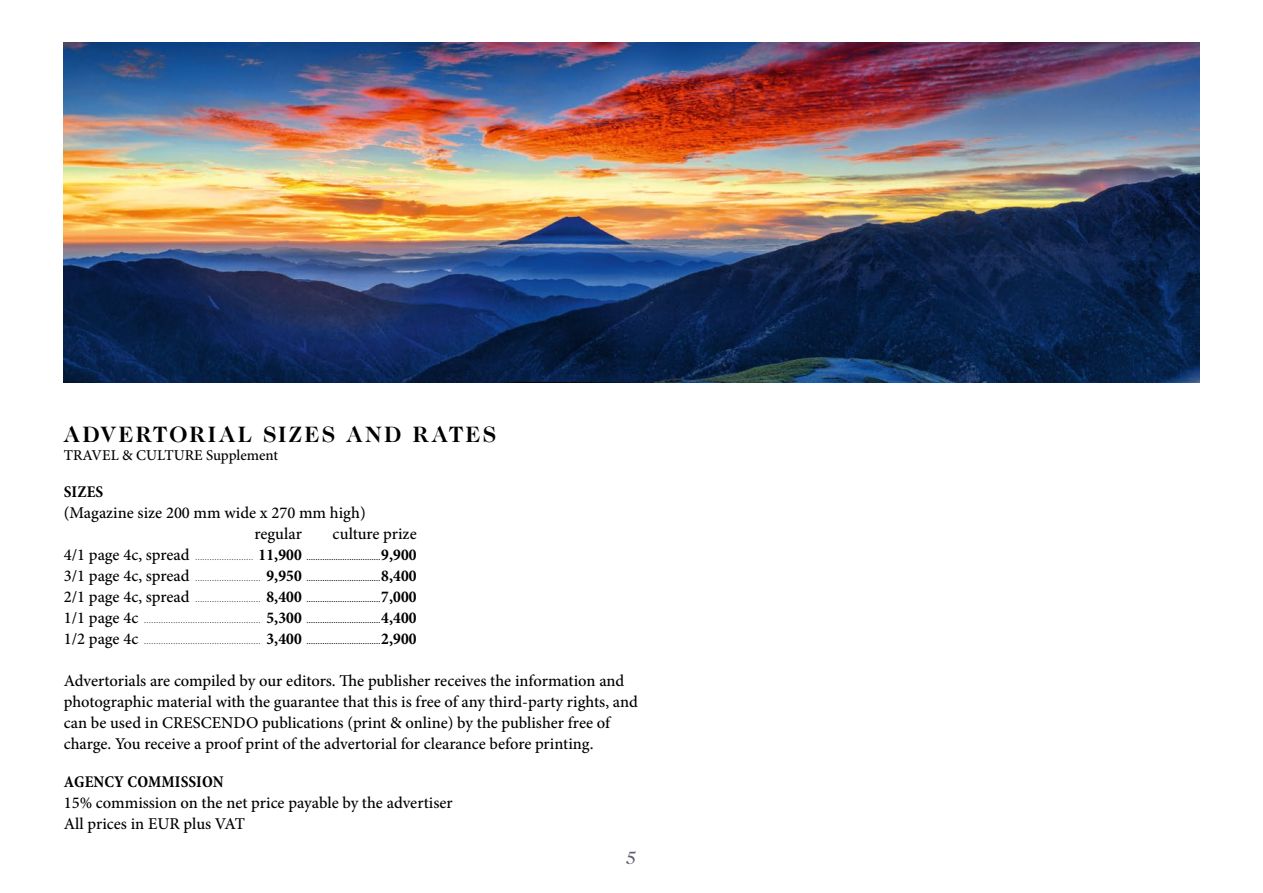
<style>
.page{position:relative;width:1263px;height:893px;background:#fff}
.page>*{position:absolute;margin:0;border:0;box-sizing:border-box;transform-origin:0 0}
.t1{font:700 22.5px "Caslon 224 Std";letter-spacing:.105em;color:#000}
.t2{font:italic 18px "Caslon 224 Std";color:#5c606b}
.t3{font:500 16.5px/21px "Minion Pro";color:#000}
.t4{font:700 condensed 16.5px "Minion Pro";letter-spacing:.01em;color:#000}
.t5{font:500 15px "Minion Pro";color:#000}
.t6{font:500 7.5px "Minion Pro";color:#000}
.s1{font-size:7.5px}
.s2{font-weight:700;font-stretch:condensed}
.s3{font-weight:700;font-stretch:condensed;font-size:7.5px}
.s4{font-size:16.5px}
.s5{font-weight:700;font-stretch:condensed;font-size:16.5px}
</style>
<div class="page">
<img style="left:64px;top:43px;width:1135px;height:340px">
<h1 class="t1" style="left:64px;top:421px;width:434px">ADVERTORIAL SIZES AND RATES</h1>
<p class="t5" style="left:64px;top:445px;width:216px">TRAVEL &amp; CULTURE Supplement</p>
<p class="t4" style="left:64px;top:480px;width:41px">SIZES</p>
<p class="t3" style="left:254px;top:502px;width:113px;text-indent:-191px">(Magazine size 200 mm wide x 270 mm high) regular</p>
<p class="t3" style="left:64px;top:523px;width:354px;text-align:justify;text-indent:269px">culture prize 4/1 page 4c, spread <span class="s1">……………………</span> <span class="s2">11,900</span> <span class="s3">……………………………</span><span class="s2">9,900<br></span>3/1 page 4c, spread <span class="s1">………………………</span> <span class="s2">9,950</span> <span class="s3">……………………………</span><span class="s2">8,400<br></span>2/1 page 4c, spread <span class="s1">………………………</span> <span class="s2">8,400</span> <span class="s3">……………………………</span><span class="s2">7,000</span></p>
<p class="t6" style="left:64px;top:615px;width:354px"><span class="s4">1/1 page 4c</span> ………………………………………… <span class="s5">5,300</span> <span class="s2">……………………………</span><span class="s5">4,400</span></p>
<p class="t6" style="left:64px;top:636px;width:354px"><span class="s4">1/2 page 4c</span> ………………………………………… <span class="s5">3,400</span> <span class="s2">……………………………</span><span class="s5">2,900</span></p>
<p class="t3" style="left:64px;top:670px;width:576px">Advertorials are compiled by our editors. The publisher receives the information and photographic material with the guarantee that this is free of any third-party rights, and can be used in CRESCENDO publications (print &amp; online) by the publisher free of charge. You receive a proof print of the advertorial for clearance before printing.</p>
<p class="t4" style="left:64px;top:771px;width:161px">AGENCY COMMISSION</p>
<p class="t3" style="left:64px;top:792px;width:391px">15% commission on the net price payable by the advertiser<br>All prices in EUR plus VAT</p>
<p class="t2" style="left:626px;top:847px;width:12px">5</p>
</div>
